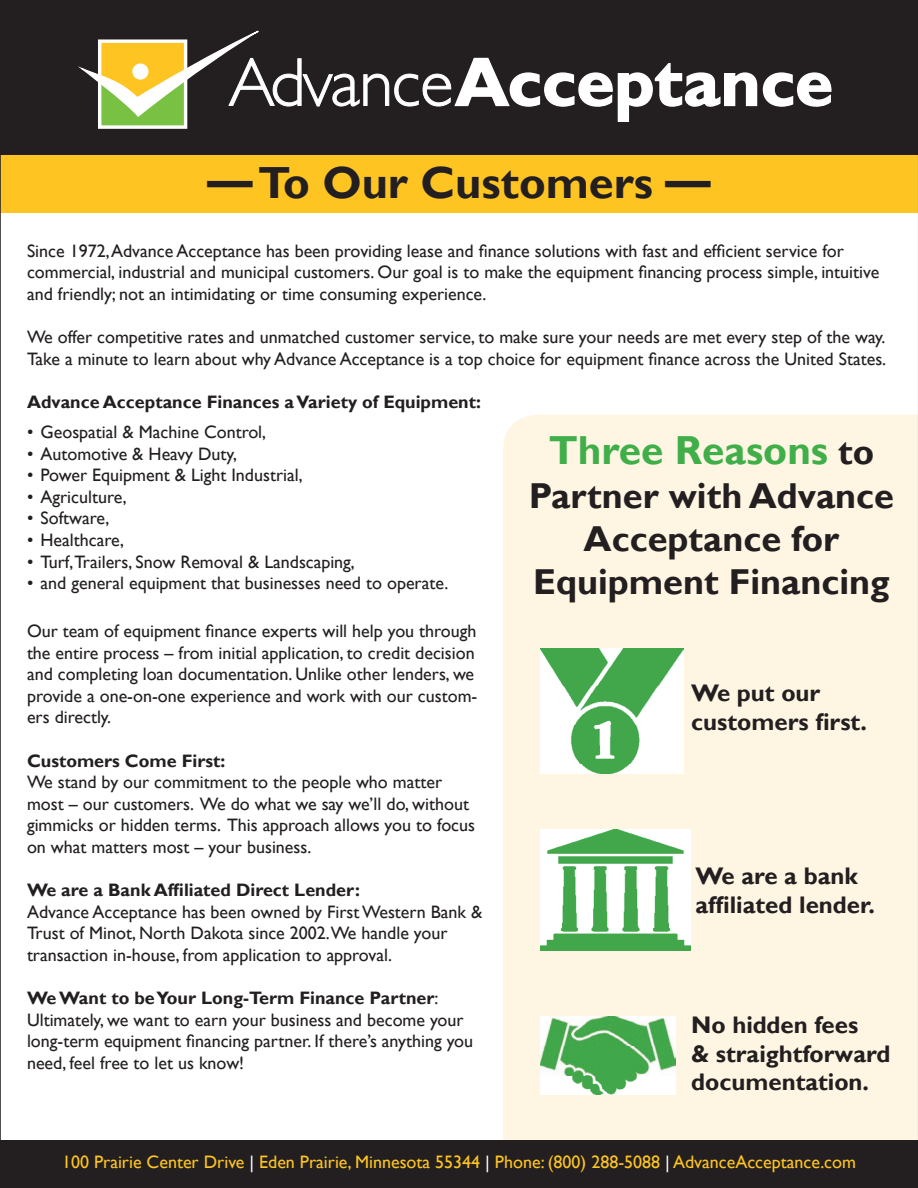
<style>
.page{position:relative;width:918px;height:1188px;background:#fff}
.page>*{position:absolute;margin:0;border:0;box-sizing:border-box;transform-origin:0 0}
.t1{font:700 45px "Gill Sans";color:#231f20}
.t2{font:700 40.5px "Gill Sans";color:#40ae49}
.t3{font:700 36px/43.2px "Gill Sans";color:#231f20;text-align:center}
.t4{font:700 24px/28.8px "Gill Sans";color:#231f20}
.t5{font:18px/21.6px "Gill Sans";color:#231f20}
.t6{font:700 18px "Gill Sans";color:#231f20}
.t7{font:18px "Gill Sans";color:#fec422}
.s1{font-weight:700}
.s2{font-size:36px;color:#231f20}
.s3{color:#fff}
</style>
<div class="page">
<div style="left:0;top:149px;width:918px;height:64px;background:#fec422"></div>
<div style="left:503px;top:415px;width:413px;height:725px;background:#fef6e3"></div>
<div style="left:0;top:1140px;width:918px;height:48px;background:#231f20"></div>
<div style="left:0;top:0;width:918px;height:154px;background:#231f20"></div>
<div style="left:100px;top:41px;width:86px;height:86px;background:#79c142"></div>
<div style="left:98px;top:39px;width:89px;height:90px;border:3px solid #fff"></div>
<svg style="left:80px;top:31px;width:752px;height:92px"></svg>
<img style="left:540px;top:648px;width:144px;height:126px">
<img style="left:540px;top:1016px;width:135px;height:78px">
<img style="left:540px;top:830px;width:151px;height:121px">
<h1 class="t1" style="left:207px;top:156px;width:505px">— To Our Customers —</h1>
<p class="t5" style="left:27px;top:240px;width:854px">Since 1972, Advance Acceptance has been providing lease and finance solutions with fast and efficient service for commercial, industrial and municipal customers. Our goal is to make the equipment financing process simple, intuitive and friendly; not an intimidating or time consuming experience.</p>
<p class="t5" style="left:27px;top:327px;width:861px">We offer competitive rates and unmatched customer service, to make sure your needs are met every step of the way.<br>Take a minute to learn about why Advance Acceptance is a top choice for equipment finance across the United States.</p>
<p class="t6" style="left:27px;top:391px;width:456px">Advance Acceptance Finances a Variety of Equipment:</p>
<p class="t5" style="left:27px;top:421px;width:241px">• Geospatial &amp; Machine Control,</p>
<p class="t5" style="left:27px;top:443px;width:212px">• Automotive &amp; Heavy Duty,</p>
<p class="t5" style="left:27px;top:465px;width:277px">• Power Equipment &amp; Light Industrial,</p>
<p class="t5" style="left:27px;top:486px;width:101px">• Agriculture,</p>
<p class="t5" style="left:27px;top:508px;width:84px">• Software,</p>
<p class="t5" style="left:27px;top:529px;width:99px">• Healthcare,</p>
<p class="t5" style="left:27px;top:551px;width:329px">• Turf,Trailers, Snow Removal &amp; Landscaping,</p>
<p class="t5" style="left:27px;top:573px;width:423px">• and general equipment that businesses need to operate.</p>
<p class="t5" style="left:27px;top:621px;width:452px">Our team of equipment finance experts will help you through the entire process – from initial application, to credit decision and completing loan documentation. Unlike other lenders, we provide a one-on-one experience and work with our custom&shy;ers directly.</p>
<p class="t6" style="left:27px;top:750px;width:200px">Customers Come First:</p>
<p class="t5" style="left:27px;top:772px;width:450px">We stand by our commitment to the people who matter most – our customers. We do what we say we’ll do, without gimmicks or hidden terms. This approach allows you to focus on what matters most – your business.</p>
<p class="t6" style="left:27px;top:879px;width:334px">We are a Bank Affiliated Direct Lender:</p>
<p class="t5" style="left:27px;top:901px;width:457px">Advance Acceptance has been owned by First Western Bank &amp;<br>Trust of Minot, North Dakota since 2002.We handle your transaction in-house, from application to approval.</p>
<p class="t5" style="left:27px;top:988px;width:448px"><span class="s1">We Want to be Your Long-Term Finance Partner</span>:<br>Ultimately, we want to earn your business and become your long-term equipment financing partner. If there’s anything you need, feel free to let us know!</p>
<h2 class="t2" style="left:549px;top:426px;width:327px">Three Reasons <span class="s2">to</span></h2>
<h3 class="t3" style="left:529px;top:475px;width:367px">Partner with Advance<br>Acceptance for<br>Equipment Financing</h3>
<h3 class="t4" style="left:691px;top:679px;width:177px">We put our customers first.</h3>
<h3 class="t4" style="left:696px;top:863px;width:181px">We are a bank affiliated lender.</h3>
<h3 class="t4" style="left:691px;top:1011px;width:201px">No hidden fees<br>&amp; straightforward documentation.</h3>
<p class="t7" style="left:62px;top:1152px;width:795px">100 Prairie Center Drive <span class="s3">|</span> Eden Prairie, Minnesota 55344 <span class="s3">|</span> Phone: (800) 288-5088 <span class="s3">|</span> AdvanceAcceptance.com</p>
</div>
